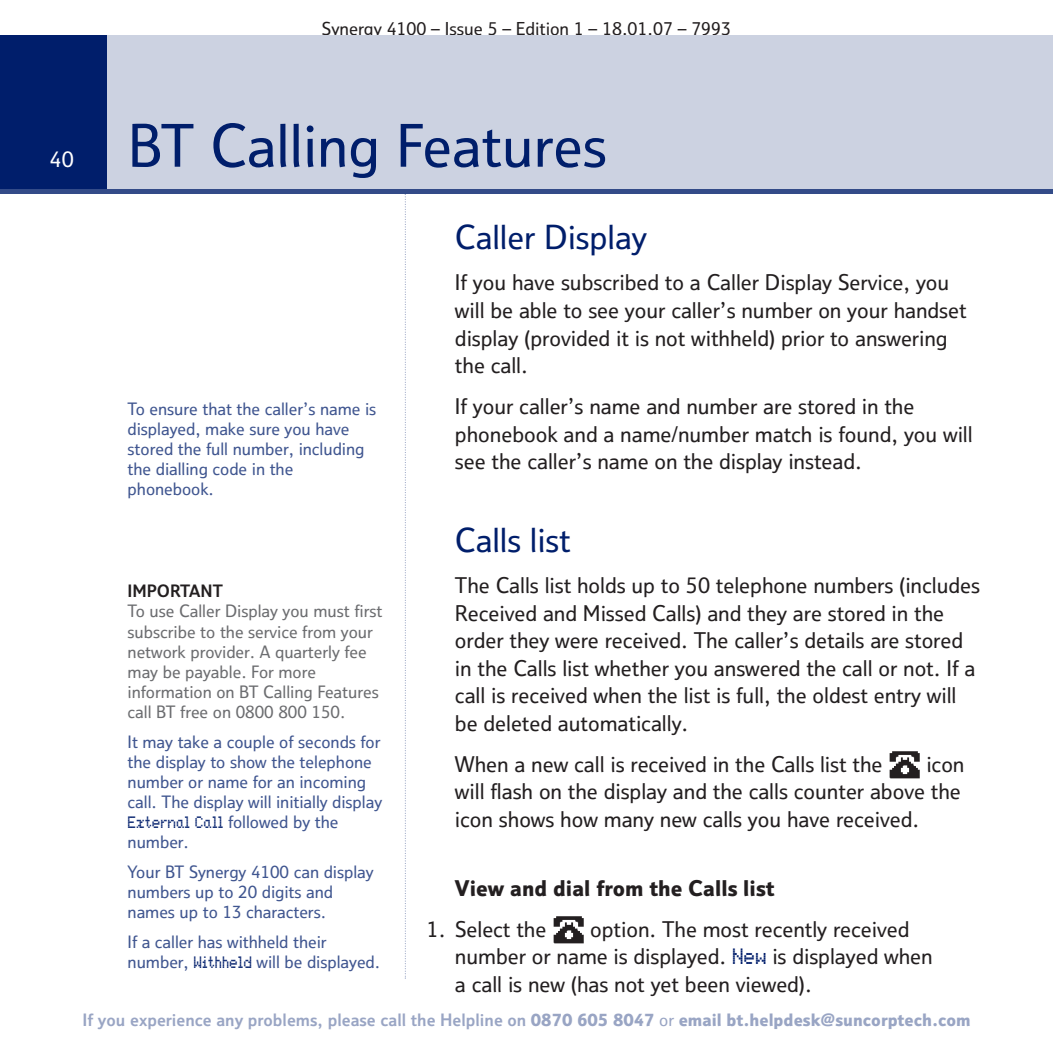
<style>
.page{position:relative;width:1053px;height:1049px;background:#fff}
.page>*{position:absolute;margin:0;border:0;box-sizing:border-box;transform-origin:0 0}
.t1{font:57.5px "BT Medium";color:#001e6b}
.t2{font:32.5px "BT Medium";color:#001e6b}
.t3{font:21.25px/27.5px "BT Medium";color:#231f20}
.t4{font:700 21.25px "BT Extra";color:#231f20}
.t5{font:21.25px "BT Medium";color:#fff}
.t6{font:17.5px "BT Medium";color:#231f20}
.t7{font:16.75px/20px "BT Medium";color:#405690}
.t8{font:16.75px/20px "BT Medium";color:#6c6d70}
.t9{font:16.75px "BT Bold";color:#99a5c4}
.t10{font:16.75px "BT Bold";color:#231f20}
.s1{font-family:"Screen Matrix";color:#001e6b}
.s2{font-family:"Screen Matrix";font-size:22.5px;color:#001e6b}
.s3{font-family:"BT Extra";font-weight:700}
.s4{font-family:"BT Medium"}
</style>
<div class="page">
<svg style="left:404px;top:194px;width:2px;height:785px"></svg>
<img style="left:554px;top:916px;width:30px;height:28px">
<img style="left:889px;top:751px;width:31px;height:28px">
<div style="left:0;top:35px;width:1052px;height:159px;background:#ccd2e1"></div>
<div style="left:0;top:35px;width:106px;height:159px;background:#001e6b"></div>
<div style="left:0;top:189px;width:1052px;height:5px;background:#334b88"></div>
<p class="t6" style="left:322px;top:23px;width:411px">Synergy 4100 – Issue 5 – Edition 1 – 18.01.07 – 7993</p>
<p class="t5" style="left:50px;top:151px;width:26px">40</p>
<h1 class="t1" style="left:128px;top:124px;width:480px">BT Calling Features</h1>
<p class="t7" style="left:128px;top:401px;width:250px">To ensure that the caller’s name is displayed, make sure you have stored the full number, including the dialling code in the phonebook.</p>
<p class="t10" style="left:128px;top:585px;width:97px">IMPORTANT</p>
<p class="t8" style="left:128px;top:603px;width:256px">To use Caller Display you must first subscribe to the service from your network provider. A quarterly fee may be payable. For more information on BT Calling Features call BT free on 0800 800 150.</p>
<p class="t7" style="left:128px;top:733px;width:256px">It may take a couple of seconds for the display to show the telephone number or name for an incoming call. The display will initially display<br><span class="s1">External Call</span> followed by the number.</p>
<p class="t7" style="left:128px;top:863px;width:247px">Your BT Synergy 4100 can display numbers up to 20 digits and names up to 13 characters.</p>
<p class="t7" style="left:128px;top:933px;width:254px">If a caller has withheld their number, <span class="s1">Withheld</span> will be displayed.</p>
<h2 class="t2" style="left:455px;top:225px;width:193px">Caller Display</h2>
<p class="t3" style="left:455px;top:271px;width:513px">If you have subscribed to a Caller Display Service, you will be able to see your caller’s number on your handset display (provided it is not withheld) prior to answering the call.</p>
<p class="t3" style="left:455px;top:395px;width:519px">If your caller’s name and number are stored in the phonebook and a name/number match is found, you will see the caller’s name on the display instead.</p>
<h2 class="t2" style="left:455px;top:528px;width:117px">Calls list</h2>
<p class="t3" style="left:455px;top:573px;width:526px">The Calls list holds up to 50 telephone numbers (includes Received and Missed Calls) and they are stored in the order they were received. The caller’s details are stored in the Calls list whether you answered the call or not. If a call is received when the list is full, the oldest entry will be deleted automatically.</p>
<p class="t3" style="left:455px;top:752px;width:429px">When a new call is received in the Calls list the</p>
<p class="t3" style="left:455px;top:752px;width:511px;text-indent:471px">icon will flash on the display and the calls counter above the icon shows how many new calls you have received.</p>
<p class="t4" style="left:455px;top:880px;width:321px">View and dial from the Calls list</p>
<p class="t3" style="left:426px;top:917px;width:121px">1. Select the</p>
<p class="t3" style="left:455px;top:917px;width:479px;text-indent:135px">option. The most recently received number or name is displayed. <span class="s2">New</span> is displayed when a call is new (has not yet been viewed).</p>
<p class="t9" style="left:82px;top:1013px;width:889px">If you experience any problems, please call the Helpline on <span class="s3">0870 605 8047</span> <span class="s4">or</span> <span class="s3">email bt.helpdesk@suncorptech.com</span></p>
</div>
